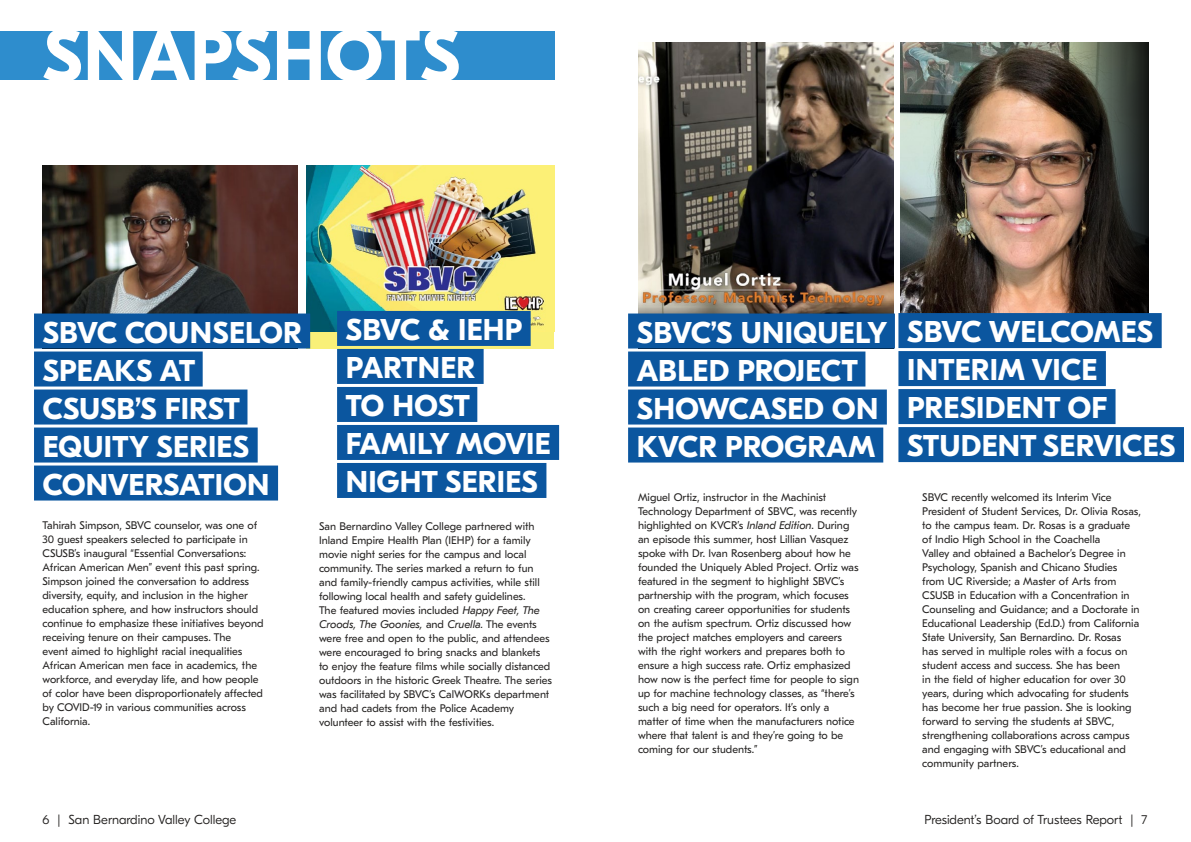
<style>
.page{position:relative;width:1191px;height:842px;background:#fff}
.page>*{position:absolute;margin:0;border:0;box-sizing:border-box;transform-origin:0 0}
.t1{font:700 73px "GT Eesti Pro Display";letter-spacing:.005em;color:#fff}
.t2{font:700 30px/38px "GT Eesti Pro Display";letter-spacing:.01em;color:#fff}
.t3{font:300 13px "GT Eesti Pro Display";color:#232120}
.t4{font:11px/14px "GT Eesti Pro Text";color:#232120}
.s1{font-style:italic}
</style>
<div class="page">
<img style="left:43px;top:165px;width:255px;height:148px">
<img style="left:638px;top:43px;width:255px;height:270px">
<div style="left:306px;top:166px;width:248px;height:183px;background:#f9f078"></div>
<img style="left:306px;top:166px;width:239px;height:166px">
<img style="left:900px;top:43px;width:248px;height:270px">
<div style="left:34px;top:313px;width:276px;height:35px;background:#0b569f"></div>
<div style="left:34px;top:351px;width:169px;height:35px;background:#0b569f"></div>
<div style="left:34px;top:389px;width:213px;height:35px;background:#0b569f"></div>
<div style="left:34px;top:427px;width:224px;height:35px;background:#0b569f"></div>
<div style="left:34px;top:465px;width:244px;height:35px;background:#0b569f"></div>
<div style="left:628px;top:313px;width:267px;height:35px;background:#0b569f"></div>
<div style="left:628px;top:351px;width:237px;height:35px;background:#0b569f"></div>
<div style="left:628px;top:389px;width:259px;height:35px;background:#0b569f"></div>
<div style="left:628px;top:427px;width:255px;height:35px;background:#0b569f"></div>
<div style="left:337px;top:311px;width:193px;height:35px;background:#0b569f"></div>
<div style="left:337px;top:349px;width:146px;height:35px;background:#0b569f"></div>
<div style="left:337px;top:387px;width:140px;height:35px;background:#0b569f"></div>
<div style="left:337px;top:425px;width:222px;height:35px;background:#0b569f"></div>
<div style="left:337px;top:463px;width:209px;height:35px;background:#0b569f"></div>
<div style="left:898px;top:313px;width:263px;height:35px;background:#0b569f"></div>
<div style="left:898px;top:351px;width:207px;height:35px;background:#0b569f"></div>
<div style="left:898px;top:389px;width:217px;height:35px;background:#0b569f"></div>
<div style="left:898px;top:427px;width:286px;height:35px;background:#0b569f"></div>
<div style="left:0;top:31px;width:554px;height:48px;background:#2e8dcd"></div>
<h1 class="t1" style="left:43px;top:15px;width:419px">SNAPSHOTS</h1>
<h2 class="t2" style="left:346px;top:312px;width:206px">SBVC &amp; IEHP<br>PARTNER<br>TO HOST<br>FAMILY MOVIE<br>NIGHT SERIES</h2>
<h2 class="t2" style="left:907px;top:314px;width:270px">SBVC WELCOMES<br>INTERIM VICE<br>PRESIDENT OF<br>STUDENT SERVICES</h2>
<h2 class="t2" style="left:43px;top:314px;width:260px">SBVC COUNSELOR<br>SPEAKS AT<br>CSUSB’S FIRST<br>EQUITY SERIES<br>CONVERSATION</h2>
<h2 class="t2" style="left:637px;top:314px;width:252px">SBVC’S UNIQUELY<br>ABLED PROJECT<br>SHOWCASED ON<br>KVCR PROGRAM</h2>
<p class="t4" style="left:638px;top:490px;width:222px">Miguel Ortiz, instructor in the Machinist Technology Department of SBVC, was recently highlighted on KVCR’s <span class="s1">Inland Edition</span>. During an episode this summer, host Lillian Vasquez spoke with Dr. Ivan Rosenberg about how he founded the Uniquely Abled Project. Ortiz was featured in the segment to highlight SBVC’s partnership with the program, which focuses on creating career opportunities for students on the autism spectrum. Ortiz discussed how the project matches employers and careers with the right workers and prepares both to ensure a high success rate. Ortiz emphasized how now is the perfect time for people to sign up for machine technology classes, as “there’s such a big need for operators. It’s only a matter of time when the manufacturers notice where that talent is and they’re going to be coming for our students.”</p>
<p class="t4" style="left:922px;top:491px;width:220px">SBVC recently welcomed its Interim Vice President of Student Services, Dr. Olivia Rosas, to the campus team. Dr. Rosas is a graduate of Indio High School in the Coachella<br>Valley and obtained a Bachelor’s Degree in Psychology, Spanish and Chicano Studies from UC Riverside; a Master of Arts from CSUSB in Education with a Concentration in Counseling and Guidance; and a Doctorate in Educational Leadership (Ed.D.) from California State University, San Bernardino. Dr. Rosas<br>has served in multiple roles with a focus on student access and success. She has been<br>in the field of higher education for over 30 years, during which advocating for students has become her true passion. She is looking forward to serving the students at SBVC, strengthening collaborations across campus and engaging with SBVC’s educational and community partners.</p>
<p class="t4" style="left:43px;top:519px;width:222px">Tahirah Simpson, SBVC counselor, was one of 30 guest speakers selected to participate in CSUSB’s inaugural “Essential Conversations:<br>African American Men” event this past spring.<br>Simpson joined the conversation to address diversity, equity, and inclusion in the higher education sphere, and how instructors should continue to emphasize these initiatives beyond receiving tenure on their campuses. The<br>event aimed to highlight racial inequalities African American men face in academics, the workforce, and everyday life, and how people of color have been disproportionately affected by COVID-19 in various communities across California.</p>
<p class="t4" style="left:319px;top:519px;width:234px">San Bernardino Valley College partnered with Inland Empire Health Plan (IEHP) for a family movie night series for the campus and local community. The series marked a return to fun and family-friendly campus activities, while still following local health and safety guidelines.<br>The featured movies included <span class="s1">Happy Feet, The Croods, The Goonies,</span> and <span class="s1">Cruella.</span> The events were free and open to the public, and attendees were encouraged to bring snacks and blankets to enjoy the feature films while socially distanced outdoors in the historic Greek Theatre. The series was facilitated by SBVC’s CalWORKs department and had cadets from the Police Academy volunteer to assist with the festivities.</p>
<p class="t3" style="left:43px;top:812px;width:195px">6 | San Bernardino Valley College</p>
<p class="t3" style="left:924px;top:812px;width:224px">President’s Board of Trustees Report | 7</p>
</div>
